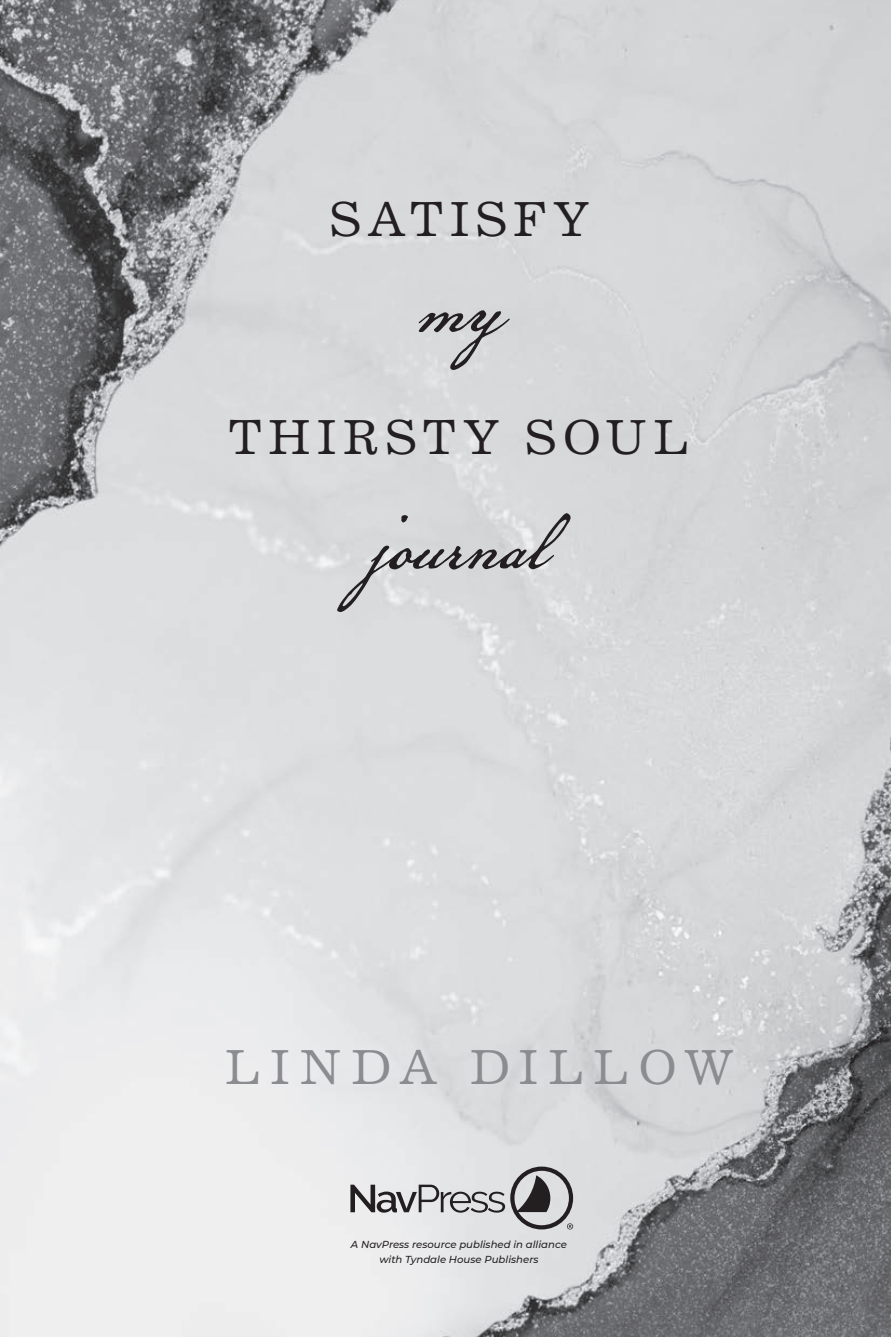
<style>
.page{position:relative;width:891px;height:1337px;background:#fff}
.page>*{position:absolute;margin:0;border:0;box-sizing:border-box;transform-origin:0 0}
.t1{font:92.25px "American Scribe";color:#231f20}
.t2{font:49.5px "Excelsior";letter-spacing:.12em;color:#231f20}
.t3{font:49.5px "Excelsior";letter-spacing:.19em;color:#8a8c8f}
.t4{font:italic 500 10.12px/14.6px "Montserrat";color:#231f20;text-align:center}
</style>
<div class="page">
<img style="left:0;top:0;width:891px;height:1336px">
<svg style="left:350px;top:1166px;width:223px;height:63px"></svg>
<h2 class="t2" style="left:329px;top:190px;width:261px">SATISFY</h2>
<h1 class="t1" style="left:416px;top:244px;width:87px">my</h1>
<h2 class="t2" style="left:229px;top:408px;width:462px">THIRSTY SOUL</h2>
<h1 class="t1" style="left:372px;top:481px;width:176px">journal</h1>
<h2 class="t3" style="left:225px;top:1038px;width:510px">LINDA DILLOW</h2>
<p class="t4" style="left:351px;top:1236px;width:218px">A NavPress resource published in alliance with Tyndale House Publishers</p>
</div>
